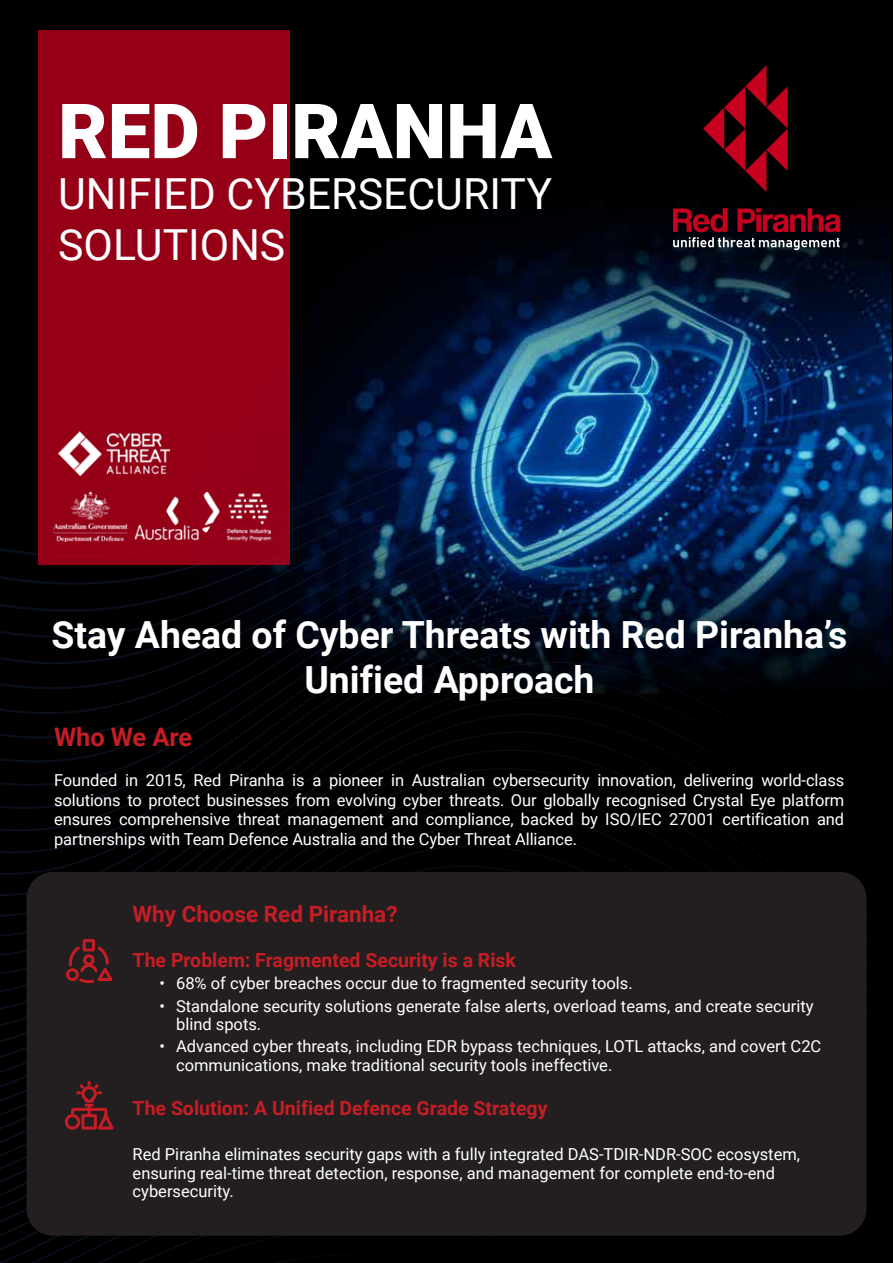
<style>
.page{position:relative;width:893px;height:1263px;background:#fff}
.page>*{position:absolute;margin:0;border:0;box-sizing:border-box;transform-origin:0 0}
.t1{font:900 76.2px "Roboto";color:#fff}
.t2{font:42.9px/51.4px "Roboto";color:#fff}
.t3{font:700 37.35px/44.8px "Roboto";color:#fff;text-align:center}
.t4{font:700 25.5px "Roboto";letter-spacing:-.005em;color:#c61d25}
.t5{font:700 22.5px "Roboto";color:#c61d25}
.t6{font:700 19.5px "Roboto";color:#c61d25}
.t7{font:16.5px/18px "Roboto";color:#fff}
</style>
<div class="page">
<img style="left:1px;top:0;width:891px;height:1260px">
<div style="left:0;top:1253px;width:790px;height:10px;background:#000"></div>
<div style="left:0;top:1236px;width:811px;height:17px;background:#000"></div>
<svg style="left:0;top:853px;width:893px;height:22px;background:#000101"></svg>
<svg style="left:0;top:831px;width:893px;height:22px;background:#000001"></svg>
<svg style="left:0;top:809px;width:893px;height:22px;background:#000001"></svg>
<svg style="left:0;top:786px;width:893px;height:23px;background:#000101"></svg>
<svg style="left:0;top:763px;width:893px;height:23px;background:#000001"></svg>
<svg style="left:0;top:514px;width:893px;height:249px;background:#000103"></svg>
<svg style="left:0;top:497px;width:886px;height:241px;background:#000205"></svg>
<svg style="left:0;top:480px;width:877px;height:234px;background:#010306"></svg>
<svg style="left:0;top:464px;width:869px;height:225px;background:#01050b"></svg>
<svg style="left:0;top:448px;width:862px;height:217px;background:#020812"></svg>
<svg style="left:0;top:431px;width:852px;height:207px;background:#030c1a"></svg>
<svg style="left:0;top:414px;width:844px;height:198px;background:#051124"></svg>
<svg style="left:0;top:397px;width:836px;height:188px;background:#061935"></svg>
<img style="left:0;top:379px;width:831px;height:178px">
<svg style="left:703px;top:65px;width:85px;height:127px;background:#390008"></svg>
<svg style="left:673px;top:208px;width:167px;height:42px;background:#4d1926"></svg>
<div style="left:39px;top:31px;width:251px;height:534px;background:#950017"></div>
<img style="left:58px;top:432px;width:111px;height:43px">
<img style="left:53px;top:491px;width:217px;height:50px">
<div style="left:27px;top:872px;width:839px;height:364px;background:#231f20;border-radius:27px"></div>
<svg style="left:66px;top:939px;width:47px;height:45px"></svg>
<svg style="left:64px;top:1081px;width:50px;height:49px"></svg>
<h1 class="t1" style="left:58px;top:78px;width:496px">RED PIRANHA</h1>
<h2 class="t2" style="left:58px;top:166px;width:495px">UNIFIED CYBERSECURITY<br>SOLUTIONS</h2>
<h3 class="t3" style="left:51px;top:611px;width:797px">Stay Ahead of Cyber Threats with Red Piranha’s<br>Unified Approach</h3>
<h3 class="t4" style="left:54px;top:719px;width:140px">Who We Are</h3>
<p class="t7" style="left:54px;top:769px;width:792px;line-height:19.8px;text-align:justify">Founded in 2015, Red Piranha is a pioneer in Australian cybersecurity innovation, delivering world-class solutions to protect businesses from evolving cyber threats. Our globally recognised Crystal Eye platform ensures comprehensive threat management and compliance, backed by ISO/IEC 27001 certification and partnerships with Team Defence Australia and the Cyber Threat Alliance.</p>
<h3 class="t5" style="left:133px;top:898px;width:266px">Why Choose Red Piranha?</h3>
<p class="t6" style="left:133px;top:946px;width:385px">The Problem: Fragmented Security is a Risk</p>
<p class="t7" style="left:160px;top:974px;width:475px">• 68% of cyber breaches occur due to fragmented security tools.</p>
<p class="t7" style="left:176px;top:996px;width:639px;text-indent:-16px">• Standalone security solutions generate false alerts, overload teams, and create security blind spots.</p>
<p class="t7" style="left:176px;top:1037px;width:647px;text-indent:-16px">• Advanced cyber threats, including EDR bypass techniques, LOTL attacks, and covert C2C communications, make traditional security tools ineffective.</p>
<p class="t6" style="left:133px;top:1095px;width:416px">The Solution: A Unified Defence Grade Strategy</p>
<p class="t7" style="left:133px;top:1145px;width:669px">Red Piranha eliminates security gaps with a fully integrated DAS-TDIR-NDR-SOC ecosystem, ensuring real-time threat detection, response, and management for complete end-to-end cybersecurity.</p>
</div>
